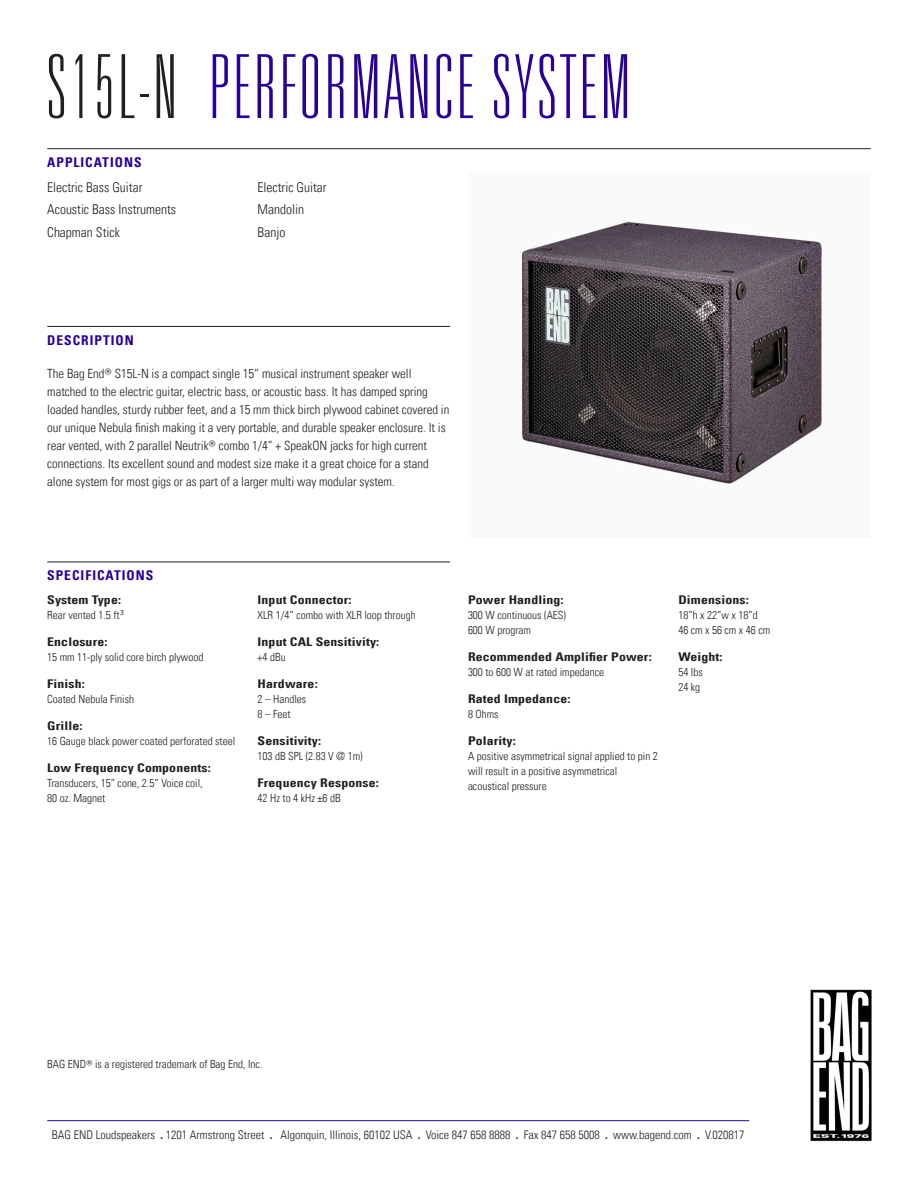
<style>
.page{position:relative;width:918px;height:1188px;background:#fff}
.page>*{position:absolute;margin:0;border:0;box-sizing:border-box;transform-origin:0 0}
.Product_Header{font:100 ultra-condensed 88.5px "Univers LT Std";letter-spacing:.05em;color:#290098}
.Applications_Body_Te{font:13.5px "Univers Com 47 Light Cond";color:#231f20}
.Main_Header_Divider{font:13.5px "Univers Com 67 Bold Cond";letter-spacing:.075em;color:#290098}
.Description_Body_Tex{font:12.75px/18px "Univers Com 47 Light Cond";color:#231f20}
.Quick_Specs_Header{font:12px "Univers Com 67 Bold Cond";letter-spacing:.01em;color:#231f20;scale:1.15 1}
.t1{font:12px "Univers Com 47 Light Cond";color:#231f20}
.Quick_Specs_Body_Tex{font:11.25px/15px "Univers Com 47 Light Cond";color:#231f20}
.s1{color:#231f20}
.s2{font-family:"Univers Com 67 Bold Cond"}
</style>
<div class="page">
<hr style="left:47px;top:1120px;width:702px;height:1px;background:#290098">
<img style="left:810px;top:989px;width:62px;height:153px">
<img style="left:520px;top:221px;width:303px;height:263px">
<hr style="left:47px;top:148px;width:824px;height:1px;background:#231f20">
<hr style="left:47px;top:326px;width:403px;height:1px;background:#231f20">
<hr style="left:47px;top:562px;width:403px;height:1px;background:#231f20">
<p class="Product_Header" style="left:47px;top:42px;width:585px"><span class="s1">S15L-N</span> PERFORMANCE SYSTEM</p>
<p class="Main_Header_Divider" style="left:47px;top:154px;width:96px">APPLICATIONS</p>
<p class="Applications_Body_Te" style="left:47px;top:179px;width:97px">Electric Bass Guitar</p>
<p class="Applications_Body_Te" style="left:47px;top:202px;width:130px">Acoustic Bass Instruments</p>
<p class="Applications_Body_Te" style="left:47px;top:224px;width:74px">Chapman Stick</p>
<p class="Applications_Body_Te" style="left:258px;top:179px;width:70px">Electric Guitar</p>
<p class="Applications_Body_Te" style="left:258px;top:202px;width:48px">Mandolin</p>
<p class="Applications_Body_Te" style="left:258px;top:224px;width:29px">Banjo</p>
<p class="Main_Header_Divider" style="left:47px;top:332px;width:88px">DESCRIPTION</p>
<p class="Description_Body_Tex" style="left:47px;top:365px;width:404px">The Bag End<sup>®</sup> S15L-N is a compact single 15” musical instrument speaker well matched to the electric guitar, electric bass, or acoustic bass. It has damped spring loaded handles, sturdy rubber feet, and a 15 mm thick birch plywood cabinet covered in our unique Nebula finish making it a very portable, and durable speaker enclosure. It is rear vented, with 2 parallel Neutrik<sup>®</sup> combo 1/4” + SpeakON jacks for high current connections. Its excellent sound and modest size make it a great choice for a stand alone system for most gigs or as part of a larger multi way modular system.</p>
<p class="Main_Header_Divider" style="left:47px;top:567px;width:108px">SPECIFICATIONS</p>
<p class="Quick_Specs_Header" style="left:47px;top:593px;width:66px">System Type:</p>
<p class="Quick_Specs_Body_Tex" style="left:47px;top:608px;width:78px">Rear vented 1.5 ft<sup>3</sup></p>
<p class="Quick_Specs_Header" style="left:47px;top:635px;width:54px">Enclosure:</p>
<p class="Quick_Specs_Body_Tex" style="left:47px;top:650px;width:158px">15 mm 11-ply solid core birch plywood</p>
<p class="Quick_Specs_Header" style="left:47px;top:677px;width:34px">Finish:</p>
<p class="Quick_Specs_Body_Tex" style="left:47px;top:692px;width:88px">Coated Nebula Finish</p>
<p class="Quick_Specs_Header" style="left:47px;top:719px;width:32px">Grille:</p>
<p class="Quick_Specs_Body_Tex" style="left:47px;top:734px;width:190px">16 Gauge black power coated perforated steel</p>
<p class="Quick_Specs_Header" style="left:47px;top:761px;width:144px">Low Frequency Components:</p>
<p class="Quick_Specs_Body_Tex" style="left:47px;top:776px;width:157px">Transducers, 15” cone, 2.5” Voice coil,</p>
<p class="Quick_Specs_Body_Tex" style="left:47px;top:791px;width:60px">80 oz. Magnet</p>
<p class="Quick_Specs_Header" style="left:258px;top:593px;width:83px">Input Connector:</p>
<p class="Quick_Specs_Body_Tex" style="left:258px;top:608px;width:160px">XLR 1/4” combo with XLR loop through</p>
<p class="Quick_Specs_Header" style="left:258px;top:635px;width:107px">Input CAL Sensitivity:</p>
<p class="Quick_Specs_Body_Tex" style="left:258px;top:650px;width:30px">+4 dBu</p>
<p class="Quick_Specs_Header" style="left:258px;top:677px;width:54px">Hardware:</p>
<p class="Quick_Specs_Body_Tex" style="left:258px;top:692px;width:50px">2 – Handles</p>
<p class="Quick_Specs_Body_Tex" style="left:258px;top:707px;width:35px">8 – Feet</p>
<p class="Quick_Specs_Header" style="left:258px;top:734px;width:57px">Sensitivity:</p>
<p class="Quick_Specs_Body_Tex" style="left:258px;top:749px;width:107px">103 dB SPL (2.83 V @ 1m)</p>
<p class="Quick_Specs_Header" style="left:258px;top:776px;width:107px">Frequency Response:</p>
<p class="Quick_Specs_Body_Tex" style="left:258px;top:791px;width:85px">42 Hz to 4 kHz ±6 dB</p>
<p class="Quick_Specs_Header" style="left:468px;top:593px;width:85px">Power Handling:</p>
<p class="Quick_Specs_Body_Tex" style="left:468px;top:608px;width:100px">300 W continuous (AES)</p>
<p class="Quick_Specs_Body_Tex" style="left:468px;top:623px;width:65px">600 W program</p>
<p class="Quick_Specs_Header" style="left:468px;top:650px;width:161px">Recommended Amplifier Power:</p>
<p class="Quick_Specs_Body_Tex" style="left:468px;top:665px;width:138px">300 to 600 W at rated impedance</p>
<p class="Quick_Specs_Header" style="left:468px;top:692px;width:91px">Rated Impedance:</p>
<p class="Quick_Specs_Body_Tex" style="left:468px;top:707px;width:32px">8 Ohms</p>
<p class="Quick_Specs_Header" style="left:468px;top:734px;width:43px">Polarity:</p>
<p class="Quick_Specs_Body_Tex" style="left:468px;top:749px;width:191px">A positive asymmetrical signal applied to pin 2 will result in a positive asymmetrical acoustical pressure</p>
<p class="Quick_Specs_Header" style="left:678px;top:593px;width:63px">Dimensions:</p>
<p class="Quick_Specs_Body_Tex" style="left:678px;top:608px;width:81px">18”h x 22”w x 18”d</p>
<p class="Quick_Specs_Body_Tex" style="left:678px;top:623px;width:93px">46 cm x 56 cm x 46 cm</p>
<p class="Quick_Specs_Header" style="left:678px;top:650px;width:40px">Weight:</p>
<p class="Quick_Specs_Body_Tex" style="left:678px;top:665px;width:26px">54 lbs</p>
<p class="Quick_Specs_Body_Tex" style="left:678px;top:680px;width:23px">24 kg</p>
<p class="Quick_Specs_Body_Tex" style="left:47px;top:1057px;width:217px">BAG END<sup>®</sup> is a registered trademark of Bag End, Inc.</p>
<p class="t1" style="left:52px;top:1127px;width:694px">BAG END Loudspeakers <span class="s2">.</span> 1201 Armstrong Street <span class="s2">.</span> Algonquin, Illinois, 60102 USA <span class="s2">.</span> Voice 847 658 8888 <span class="s2">.</span> Fax 847 658 5008 <span class="s2">.</span> www.bagend.com <span class="s2">.</span> V.020817</p>
</div>
